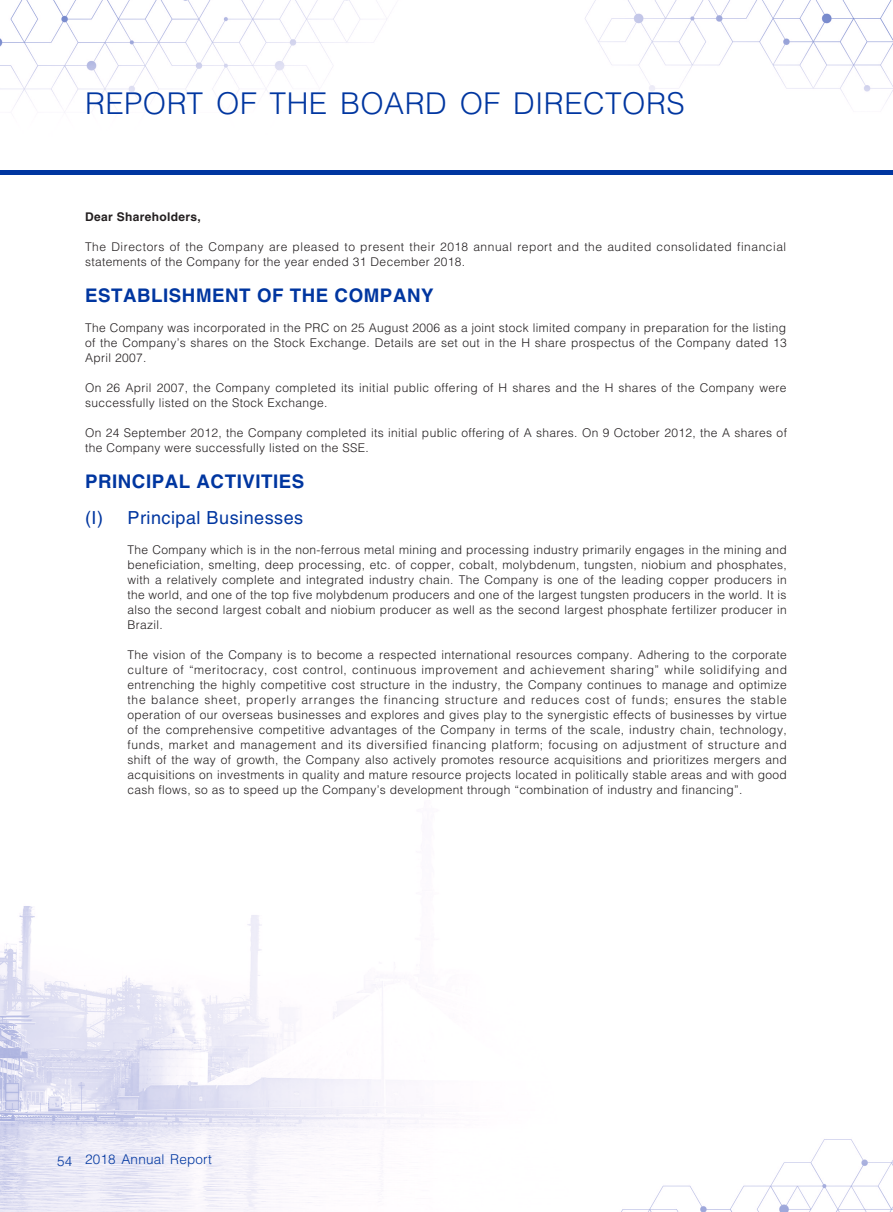
<style>
.page{position:relative;width:893px;height:1212px;background:#fff}
.page>*{position:absolute;margin:0;border:0;box-sizing:border-box;transform-origin:0 0}
.t1{font:300 30px "Helvetica LT Std";letter-spacing:.015em;color:#0036a0}
.t2{font:700 18.75px "Helvetica LT Std";letter-spacing:.03em;color:#0036a0}
.t3{font:18px "Helvetica LT Std";letter-spacing:.03em;color:#0036a0}
.t4{font:300 13.5px "Helvetica LT Std";letter-spacing:.015em;color:#0036a0}
.t5{font:300 12px/15px "Helvetica LT Std";letter-spacing:.03em;color:#231f20}
.t6{font:700 12px "Helvetica LT Std";letter-spacing:.03em;color:#231f20}
</style>
<div class="page">
<img style="left:0;top:0;width:893px;height:175px">
<img style="left:0;top:906px;width:893px;height:306px">
<hr style="left:0;top:170px;width:893px;height:4px;background:#0036a0">
<h1 class="t1" style="left:85px;top:85px;width:601px">REPORT OF THE BOARD OF DIRECTORS</h1>
<p class="t6" style="left:85px;top:210px;width:117px">Dear Shareholders,</p>
<p class="t5" style="left:85px;top:239px;width:703px">The Directors of the Company are pleased to present their 2018 annual report and the audited consolidated financial statements of the Company for the year ended 31 December 2018.</p>
<h2 class="t2" style="left:85px;top:284px;width:350px">ESTABLISHMENT OF THE COMPANY</h2>
<p class="t5" style="left:85px;top:320px;width:703px;text-align:justify">The Company was incorporated in the PRC on 25 August 2006 as a joint stock limited company in preparation for the listing of the Company’s shares on the Stock Exchange. Details are set out in the H share prospectus of the Company dated 13<br>April 2007.</p>
<p class="t5" style="left:85px;top:380px;width:703px">On 26 April 2007, the Company completed its initial public offering of H shares and the H shares of the Company were successfully listed on the Stock Exchange.</p>
<p class="t5" style="left:85px;top:425px;width:703px">On 24 September 2012, the Company completed its initial public offering of A shares. On 9 October 2012, the A shares of the Company were successfully listed on the SSE.</p>
<h2 class="t2" style="left:85px;top:470px;width:221px">PRINCIPAL ACTIVITIES</h2>
<h3 class="t3" style="left:85px;top:507px;width:220px">(I) Principal Businesses</h3>
<p class="t5" style="left:128px;top:542px;width:661px;text-align:justify">The Company which is in the non-ferrous metal mining and processing industry primarily engages in the mining and beneficiation, smelting, deep processing, etc. of copper, cobalt, molybdenum, tungsten, niobium and phosphates, with a relatively complete and integrated industry chain. The Company is one of the leading copper producers in the world, and one of the top five molybdenum producers and one of the largest tungsten producers in the world. It is also the second largest cobalt and niobium producer as well as the second largest phosphate fertilizer producer in Brazil.</p>
<p class="t5" style="left:128px;top:647px;width:661px;text-align:justify">The vision of the Company is to become a respected international resources company. Adhering to the corporate culture of “meritocracy, cost control, continuous improvement and achievement sharing” while solidifying and entrenching the highly competitive cost structure in the industry, the Company continues to manage and optimize the balance sheet, properly arranges the financing structure and reduces cost of funds; ensures the stable operation of our overseas businesses and explores and gives play to the synergistic effects of businesses by virtue of the comprehensive competitive advantages of the Company in terms of the scale, industry chain, technology, funds, market and management and its diversified financing platform; focusing on adjustment of structure and shift of the way of growth, the Company also actively promotes resource acquisitions and prioritizes mergers and acquisitions on investments in quality and mature resource projects located in politically stable areas and with good cash flows, so as to speed up the Company’s development through “combination of industry and financing”.</p>
<p class="t4" style="left:57px;top:1150px;width:156px">54 2018 Annual Report</p>
</div>
